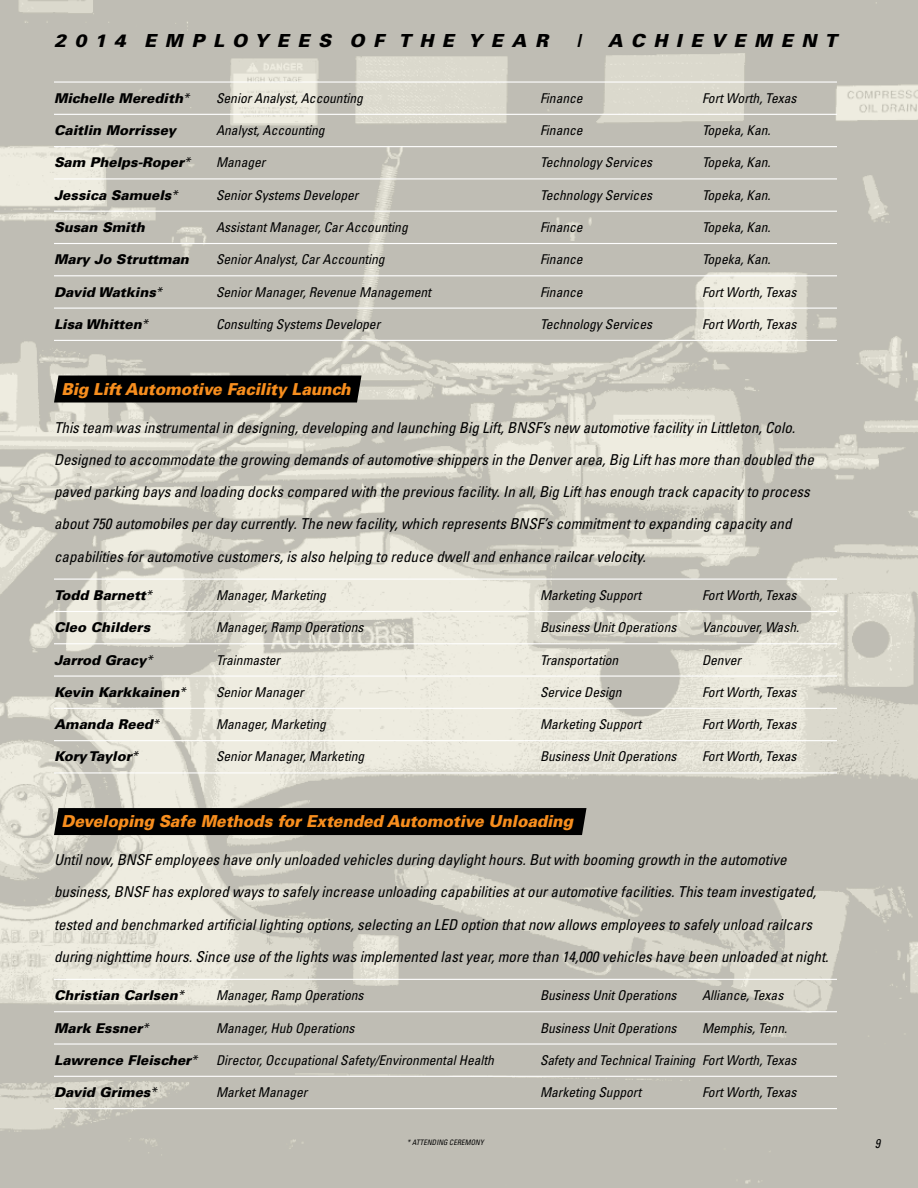
<style>
.page{position:relative;width:918px;height:1188px;background:#fff}
.page>*{position:absolute;margin:0;border:0;box-sizing:border-box;transform-origin:0 0}
.t1{font:italic 900 18px "Univers";letter-spacing:.475em;color:#000}
.t2{font:italic 900 16.5px "Univers";letter-spacing:-.005em;color:#f78e1e;scale:.95 1}
.t3{font:italic condensed 15px/32.2px "Univers";color:#000}
.t4{font:italic condensed 13.5px "Univers";color:#000}
.t5{font:italic 900 13.5px "Univers";color:#000}
.t6{font:italic condensed 12.75px "Univers";color:#000;scale:.95 1}
.t7{font:italic condensed 7.5px "Univers";letter-spacing:.015em;color:#000;scale:.95 1}
.s1{font-weight:400;font-stretch:condensed}
</style>
<div class="page">
<img style="left:0;top:0;width:918px;height:1188px">
<hr style="left:54px;top:81px;width:783px;height:2px;background:#fff">
<hr style="left:54px;top:114px;width:783px;height:1px;background:#fff">
<hr style="left:54px;top:146px;width:783px;height:1px;background:#fff">
<hr style="left:54px;top:178px;width:783px;height:1px;background:#fff">
<hr style="left:54px;top:211px;width:783px;height:1px;background:#fff">
<hr style="left:54px;top:243px;width:783px;height:1px;background:#fff">
<hr style="left:54px;top:275px;width:783px;height:1px;background:#fff">
<hr style="left:54px;top:308px;width:783px;height:1px;background:#fff">
<hr style="left:54px;top:340px;width:783px;height:1px;background:#fff">
<hr style="left:54px;top:579px;width:783px;height:1px;background:#fff">
<hr style="left:54px;top:611px;width:783px;height:1px;background:#fff">
<hr style="left:54px;top:643px;width:783px;height:1px;background:#fff">
<hr style="left:54px;top:676px;width:783px;height:1px;background:#fff">
<hr style="left:54px;top:708px;width:783px;height:1px;background:#fff">
<hr style="left:54px;top:740px;width:783px;height:1px;background:#fff">
<hr style="left:54px;top:772px;width:783px;height:2px;background:#fff">
<hr style="left:54px;top:979px;width:783px;height:1px;background:#fff">
<hr style="left:54px;top:1011px;width:783px;height:1px;background:#fff">
<hr style="left:54px;top:1043px;width:783px;height:2px;background:#fff">
<hr style="left:54px;top:1076px;width:783px;height:1px;background:#fff">
<hr style="left:54px;top:1108px;width:783px;height:1px;background:#fff">
<div style="left:54px;top:376px;width:308px;height:27px;background:#000"></div>
<div style="left:54px;top:808px;width:532px;height:27px;background:#000"></div>
<p class="t1" style="left:54px;top:29px;width:496px">2014 EMPLOYEES OF THE YEAR</p>
<p class="t1" style="left:576px;top:29px;width:7px">|</p>
<p class="t1" style="left:608px;top:29px;width:231px">ACHIEVEMENT</p>
<p class="t5" style="left:54px;top:90px;width:137px">Michelle Meredith<span class="s1">*</span></p>
<p class="t4" style="left:216px;top:90px;width:148px">Senior Analyst, Accounting</p>
<p class="t4" style="left:540px;top:90px;width:44px">Finance</p>
<p class="t4" style="left:702px;top:90px;width:96px">Fort Worth, Texas</p>
<p class="t5" style="left:54px;top:122px;width:123px">Caitlin Morrissey</p>
<p class="t4" style="left:216px;top:122px;width:110px">Analyst, Accounting</p>
<p class="t4" style="left:540px;top:122px;width:44px">Finance</p>
<p class="t4" style="left:702px;top:122px;width:70px">Topeka, Kan.</p>
<p class="t5" style="left:54px;top:154px;width:138px">Sam Phelps-Roper<span class="s1">*</span></p>
<p class="t4" style="left:216px;top:154px;width:51px">Manager</p>
<p class="t4" style="left:540px;top:154px;width:114px">Technology Services</p>
<p class="t4" style="left:702px;top:154px;width:70px">Topeka, Kan.</p>
<p class="t5" style="left:54px;top:187px;width:125px">Jessica Samuels<span class="s1">*</span></p>
<p class="t4" style="left:216px;top:186px;width:144px">Senior Systems Developer</p>
<p class="t4" style="left:540px;top:186px;width:114px">Technology Services</p>
<p class="t4" style="left:702px;top:186px;width:70px">Topeka, Kan.</p>
<p class="t5" style="left:54px;top:219px;width:92px">Susan Smith</p>
<p class="t4" style="left:216px;top:219px;width:193px">Assistant Manager, Car Accounting</p>
<p class="t4" style="left:540px;top:219px;width:44px">Finance</p>
<p class="t4" style="left:702px;top:219px;width:70px">Topeka, Kan.</p>
<p class="t5" style="left:54px;top:251px;width:136px">Mary Jo Struttman</p>
<p class="t4" style="left:216px;top:251px;width:170px">Senior Analyst, Car Accounting</p>
<p class="t4" style="left:540px;top:251px;width:44px">Finance</p>
<p class="t4" style="left:702px;top:251px;width:70px">Topeka, Kan.</p>
<p class="t5" style="left:54px;top:283px;width:109px">David Watkins<span class="s1">*</span></p>
<p class="t4" style="left:216px;top:283px;width:217px">Senior Manager, Revenue Management</p>
<p class="t4" style="left:540px;top:283px;width:44px">Finance</p>
<p class="t4" style="left:702px;top:283px;width:96px">Fort Worth, Texas</p>
<p class="t5" style="left:54px;top:316px;width:95px">Lisa Whitten<span class="s1">*</span></p>
<p class="t4" style="left:216px;top:316px;width:166px">Consulting Systems Developer</p>
<p class="t4" style="left:540px;top:316px;width:114px">Technology Services</p>
<p class="t4" style="left:702px;top:316px;width:96px">Fort Worth, Texas</p>
<p class="t2" style="left:62px;top:379px;width:306px">Big Lift Automotive Facility Launch</p>
<p class="t3" style="left:54px;top:411px;width:761px">This team was instrumental in designing, developing and launching Big Lift, BNSF’s new automotive facility in Littleton, Colo.<br>Designed to accommodate the growing demands of automotive shippers in the Denver area, Big Lift has more than doubled the paved parking bays and loading docks compared with the previous facility. In all, Big Lift has enough track capacity to process about 750 automobiles per day currently. The new facility, which represents BNSF’s commitment to expanding capacity and capabilities for automotive customers, is also helping to reduce dwell and enhance railcar velocity.</p>
<p class="t5" style="left:54px;top:587px;width:99px">Todd Barnett<span class="s1">*</span></p>
<p class="t4" style="left:216px;top:587px;width:112px">Manager, Marketing</p>
<p class="t4" style="left:540px;top:587px;width:103px">Marketing Support</p>
<p class="t4" style="left:702px;top:587px;width:96px">Fort Worth, Texas</p>
<p class="t5" style="left:54px;top:619px;width:98px">Cleo Childers</p>
<p class="t4" style="left:216px;top:619px;width:149px">Manager, Ramp Operations</p>
<p class="t4" style="left:540px;top:619px;width:138px">Business Unit Operations</p>
<p class="t4" style="left:702px;top:619px;width:99px">Vancouver, Wash.</p>
<p class="t5" style="left:54px;top:651px;width:100px">Jarrod Gracy<span class="s1">*</span></p>
<p class="t4" style="left:216px;top:651px;width:66px">Trainmaster</p>
<p class="t4" style="left:540px;top:651px;width:80px">Transportation</p>
<p class="t4" style="left:702px;top:651px;width:40px">Denver</p>
<p class="t5" style="left:54px;top:684px;width:133px">Kevin Karkkainen<span class="s1">*</span></p>
<p class="t4" style="left:216px;top:684px;width:89px">Senior Manager</p>
<p class="t4" style="left:540px;top:684px;width:83px">Service Design</p>
<p class="t4" style="left:702px;top:684px;width:96px">Fort Worth, Texas</p>
<p class="t5" style="left:54px;top:716px;width:106px">Amanda Reed<span class="s1">*</span></p>
<p class="t4" style="left:216px;top:716px;width:112px">Manager, Marketing</p>
<p class="t4" style="left:540px;top:716px;width:103px">Marketing Support</p>
<p class="t4" style="left:702px;top:716px;width:96px">Fort Worth, Texas</p>
<p class="t5" style="left:54px;top:748px;width:85px">Kory Taylor<span class="s1">*</span></p>
<p class="t4" style="left:216px;top:748px;width:150px">Senior Manager, Marketing</p>
<p class="t4" style="left:540px;top:748px;width:138px">Business Unit Operations</p>
<p class="t4" style="left:702px;top:748px;width:96px">Fort Worth, Texas</p>
<p class="t2" style="left:62px;top:811px;width:540px">Developing Safe Methods for Extended Automotive Unloading</p>
<p class="t3" style="left:54px;top:843px;width:776px">Until now, BNSF employees have only unloaded vehicles during daylight hours. But with booming growth in the automotive business, BNSF has explored ways to safely increase unloading capabilities at our automotive facilities. This team investigated, tested and benchmarked artificial lighting options, selecting an LED option that now allows employees to safely unload railcars during nighttime hours. Since use of the lights was implemented last year, more than 14,000 vehicles have been unloaded at night.</p>
<p class="t5" style="left:54px;top:987px;width:131px">Christian Carlsen<span class="s1">*</span></p>
<p class="t4" style="left:216px;top:987px;width:149px">Manager, Ramp Operations</p>
<p class="t4" style="left:540px;top:987px;width:138px">Business Unit Operations</p>
<p class="t4" style="left:702px;top:987px;width:83px">Alliance, Texas</p>
<p class="t5" style="left:54px;top:1019px;width:96px">Mark Essner<span class="s1">*</span></p>
<p class="t4" style="left:216px;top:1019px;width:140px">Manager, Hub Operations</p>
<p class="t4" style="left:540px;top:1019px;width:138px">Business Unit Operations</p>
<p class="t4" style="left:702px;top:1019px;width:87px">Memphis, Tenn.</p>
<p class="t5" style="left:54px;top:1052px;width:145px">Lawrence Fleischer<span class="s1">*</span></p>
<p class="t4" style="left:216px;top:1052px;width:280px">Director, Occupational Safety/Environmental Health</p>
<p class="t4" style="left:540px;top:1052px;width:258px">Safety and Technical Training Fort Worth, Texas</p>
<p class="t5" style="left:54px;top:1084px;width:104px">David Grimes<span class="s1">*</span></p>
<p class="t4" style="left:216px;top:1084px;width:93px">Market Manager</p>
<p class="t4" style="left:540px;top:1084px;width:103px">Marketing Support</p>
<p class="t4" style="left:702px;top:1084px;width:96px">Fort Worth, Texas</p>
<p class="t7" style="left:407px;top:1138px;width:82px">* ATTENDING CEREMONY</p>
<p class="t6" style="left:875px;top:1136px;width:7px">9</p>
</div>
